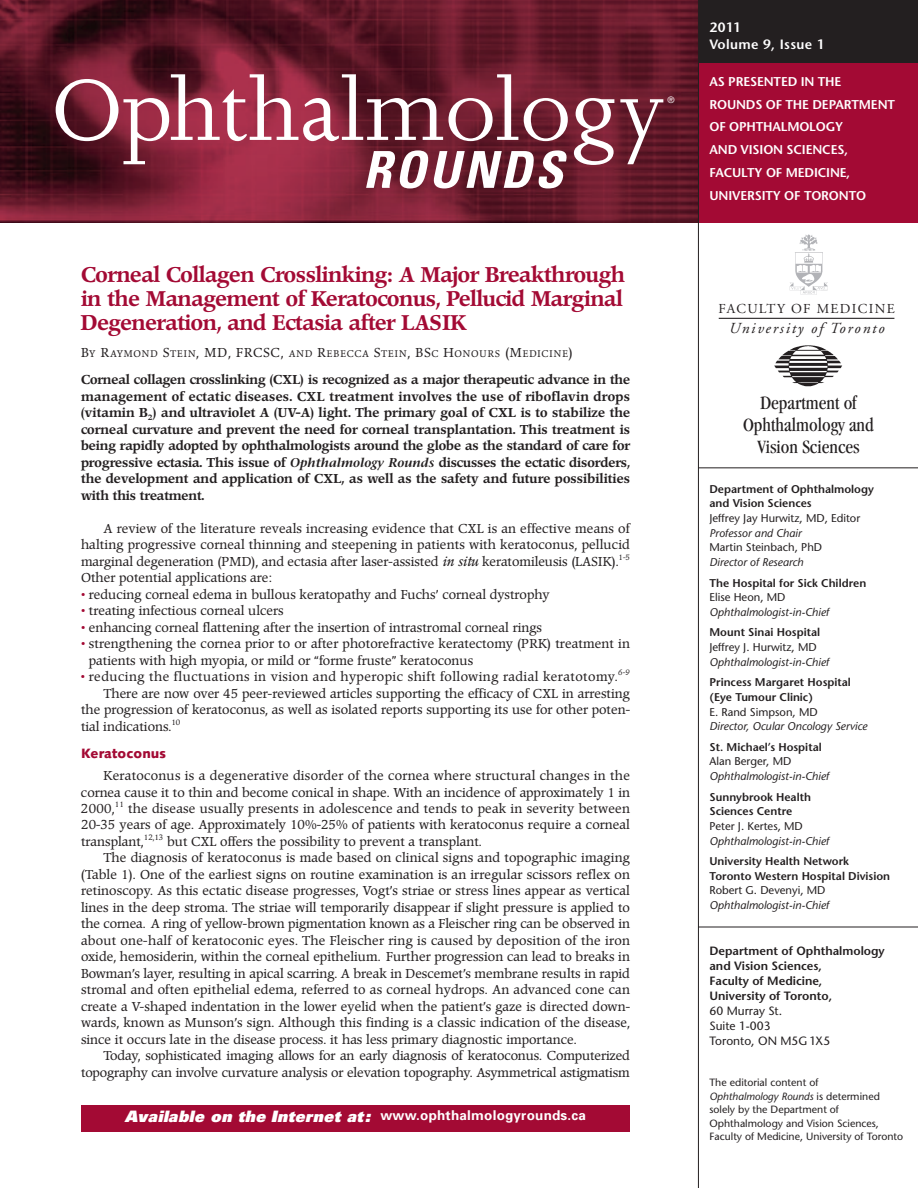
<style>
.page{position:relative;width:918px;height:1188px;background:#fff}
.page>*{position:absolute;margin:0;border:0;box-sizing:border-box;transform-origin:0 0}
.t1{font:99.75px "Joanna";color:#fff}
.t2{font:italic 700 condensed 51px "Univers";letter-spacing:.06em;color:#fff}
.t3{font:500 21px/24px "Poppl Pontifex BE";letter-spacing:-.01em;color:#a30a34;text-align:justify}
.t4{font:condensed 19.5px/21.9px "Garamond";color:#231f20;text-align:center}
.t5{font:italic 15.3px "Adobe Garamond";letter-spacing:.12em;color:#231f20}
.t6{font:13.65px "Adobe Garamond";letter-spacing:.1em;color:#231f20}
.t7{font:700 13.5px "Univers";letter-spacing:.015em;color:#fff}
.t8{font:600 13.5px/16.5px "Stone Sans";letter-spacing:.03em;color:#fff}
.t9{font:900 13.5px "Syntax";letter-spacing:.005em;color:#a30a34}
.t10{font:12.75px/16.5px "Poppl Pontifex BE";color:#231f20;text-align:justify}
.t11{font:500 12.75px/16.5px "Poppl Pontifex BE";letter-spacing:.015em;color:#231f20;text-align:justify}
.t12{font:600 12.75px/22.8px "Stone Sans";letter-spacing:-.01em;color:#fff}
.t13{font:12.75px "Poppl Pontifex BE";letter-spacing:.03em;color:#231f20}
.t14{font:600 12px/15px "Stone Sans";color:#231f20}
.t15{font:12px/15px "Stone Sans";color:#231f20}
.t16{font:600 11.25px/14.7px "Stone Sans";color:#231f20}
.t17{font:italic 11.25px "Stone Sans";color:#231f20}
.t18{font:11.25px "Stone Sans";color:#231f20}
.t19{font:10.5px/13.5px "Stone Sans";color:#231f20}
.t20{font:9.6px "Poppl Pontifex BE Regular SC";letter-spacing:.095em;color:#231f20}
.t21{font:9px "Helvetica Neue LT Std";color:#fff}
.t22{font:7.65px "Poppl Pontifex BE";color:#231f20}
.s1{font-size:12.75px}
.s2{font-family:"Stone Serif";font-weight:600;font-style:italic}
.s3{font-style:italic}
.s4{color:#a30a34}
.s5{font-weight:900;font-style:italic;font-size:15.75px}
</style>
<div class="page">
<div style="left:696px;top:0;width:222px;height:223px;background:#a30a34"></div>
<div style="left:696px;top:0;width:222px;height:63px;background:#231f20"></div>
<img style="left:0;top:0;width:698px;height:223px">
<hr style="left:698px;top:0;width:1px;height:1188px;background:#231f20">
<img style="left:774px;top:346px;width:68px;height:40px">
<hr style="left:698px;top:927px;width:220px;height:1px;background:#231f20">
<hr style="left:698px;top:467px;width:220px;height:1px;background:#231f20">
<img style="left:790px;top:234px;width:38px;height:60px">
<hr style="left:719px;top:318px;width:175px;height:1px;background:#231f20">
<div style="left:81px;top:1105px;width:549px;height:26px;background:#a30a34"></div>
<h1 class="t1" style="left:52px;top:72px;width:614px">Ophthalmology</h1>
<p class="t21" style="left:667px;top:97px;width:9px">®</p>
<h2 class="t2" style="left:363px;top:151px;width:201px">ROUNDS</h2>
<h3 class="t3" style="left:81px;top:264px;width:545px">Corneal Collagen Crosslinking: A Major Breakthrough in the Management of Keratoconus, Pellucid Marginal Degeneration, and Ectasia after LASIK</h3>
<p class="t20" style="left:81px;top:350px;width:493px"><span class="s1">B</span>Y <span class="s1">R</span>AYMOND <span class="s1">S</span>TEIN<span class="s1">, MD, FRCSC,</span> AND <span class="s1">R</span>EBECCA <span class="s1">S</span>TEIN<span class="s1">, BS</span>C <span class="s1">H</span>ONOURS <span class="s1">(M</span>EDICINE<span class="s1">)</span></p>
<p class="t11" style="left:81px;top:372px;width:551px">Corneal collagen crosslinking (CXL) is recognized as a major therapeutic advance in the management of ectatic diseases. CXL treatment involves the use of riboflavin drops (vitamin B<sub>2</sub>) and ultraviolet A (UV-A) light. The primary goal of CXL is to stabilize the corneal curvature and prevent the need for corneal transplantation. This treatment is being rapidly adopted by ophthalmologists around the globe as the standard of care for progressive ectasia. This issue of <span class="s2">Ophthalmology Rounds</span> discusses the ectatic disorders, the development and application of CXL, as well as the safety and future possibilities with this treatment.</p>
<p class="t10" style="left:81px;top:521px;width:551px;text-indent:22px">A review of the literature reveals increasing evidence that CXL is an effective means of halting progressive corneal thinning and steepening in patients with keratoconus, pellucid marginal degeneration (PMD), and ectasia after laser-assisted <span class="s3">in situ</span> keratomileusis (LASIK).</p>
<p class="t22" style="left:619px;top:554px;width:13px">1-5</p>
<p class="t10" style="left:81px;top:571px;width:193px">Other potential applications are:</p>
<p class="t10" style="left:81px;top:587px;width:470px"><span class="s4">•</span> reducing corneal edema in bullous keratopathy and Fuchs’ corneal dystrophy</p>
<p class="t10" style="left:81px;top:604px;width:204px"><span class="s4">•</span> treating infectious corneal ulcers</p>
<p class="t10" style="left:81px;top:620px;width:463px"><span class="s4">•</span> enhancing corneal flattening after the insertion of intrastromal corneal rings</p>
<p class="t10" style="left:89px;top:637px;width:543px;text-indent:-8px"><span class="s4">•</span> strengthening the cornea prior to or after photorefractive keratectomy (PRK) treatment in patients with high myopia, or mild or “forme fruste” keratoconus</p>
<p class="t13" style="left:81px;top:671px;width:538px"><span class="s4">•</span> reducing the fluctuations in vision and hyperopic shift following radial keratotomy.</p>
<p class="t22" style="left:618px;top:669px;width:13px">6-9</p>
<p class="t10" style="left:81px;top:686px;width:551px;text-indent:22px">There are now over 45 peer-reviewed articles supporting the efficacy of CXL in arresting the progression of keratoconus, as well as isolated reports supporting its use for other poten&shy;tial indications.</p>
<p class="t22" style="left:172px;top:719px;width:10px">10</p>
<p class="t9" style="left:81px;top:748px;width:87px">Keratoconus</p>
<p class="t10" style="left:81px;top:769px;width:551px;text-indent:23px">Keratoconus is a degenerative disorder of the cornea where structural changes in the cornea cause it to thin and become conical in shape. With an incidence of approximately 1 in 2000,<sup>11</sup> the disease usually presents in adolescence and tends to peak in severity between 20-35 years of age. Approximately 10%-25% of patients with keratoconus require a corneal transplant,<sup>12,13</sup> but CXL offers the possibility to prevent a transplant.</p>
<p class="t10" style="left:81px;top:851px;width:551px;text-indent:23px">The diagnosis of keratoconus is made based on clinical signs and topographic imaging (Table 1). One of the earliest signs on routine examination is an irregular scissors reflex on retinoscopy. As this ectatic disease progresses, Vogt’s striae or stress lines appear as vertical lines in the deep stroma. The striae will temporarily disappear if slight pressure is applied to the cornea. A ring of yellow-brown pigmentation known as a Fleischer ring can be observed in about one-half of keratoconic eyes. The Fleischer ring is caused by deposition of the iron oxide, hemosiderin, within the corneal epithelium. Further progression can lead to breaks in Bowman’s layer, resulting in apical scarring. A break in Descemet’s membrane results in rapid stromal and often epithelial edema, referred to as corneal hydrops. An advanced cone can create a V-shaped indentation in the lower eyelid when the patient’s gaze is directed down&shy;wards, known as Munson’s sign. Although this finding is a classic indication of the disease, since it occurs late in the disease process. it has less primary diagnostic importance.</p>
<p class="t10" style="left:81px;top:1049px;width:550px;text-align:right">Today, sophisticated imaging allows for an early diagnosis of keratoconus. Computerized topography can involve curvature analysis or elevation topography. Asymmetrical astigmatism</p>
<p class="t7" style="left:125px;top:1111px;width:463px"><span class="s5">Available on the Internet at:</span> www.ophthalmologyrounds.ca</p>
<p class="t8" style="left:710px;top:21px;width:117px">2011<br>Volume 9, Issue 1</p>
<p class="t12" style="left:710px;top:71px;width:187px">AS PRESENTED IN THE<br>ROUNDS OF THE DEPARTMENT<br>OF OPHTHALMOLOGY<br>AND VISION SCIENCES,<br>FACULTY OF MEDICINE,<br>UNIVERSITY OF TORONTO</p>
<p class="t6" style="left:718px;top:304px;width:178px">FACULTY OF MEDICINE</p>
<p class="t5" style="left:729px;top:322px;width:157px">University of Toronto</p>
<h3 class="t4" style="left:743px;top:394px;width:132px">Department of<br>Ophthalmology and<br>Vision Sciences</h3>
<p class="t16" style="left:710px;top:483px;width:166px">Department of Ophthalmology and Vision Sciences</p>
<p class="t18" style="left:710px;top:514px;width:152px">Jeffrey Jay Hurwitz, MD, Editor</p>
<p class="t17" style="left:710px;top:528px;width:94px">Professor and Chair</p>
<p class="t18" style="left:710px;top:543px;width:114px">Martin Steinbach, PhD</p>
<p class="t17" style="left:710px;top:558px;width:95px">Director of Research</p>
<p class="t16" style="left:710px;top:576px;width:158px">The Hospital for Sick Children</p>
<p class="t18" style="left:710px;top:593px;width:78px">Elise Heon, MD</p>
<p class="t17" style="left:710px;top:607px;width:121px">Ophthalmologist-in-Chief</p>
<p class="t16" style="left:710px;top:626px;width:112px">Mount Sinai Hospital</p>
<p class="t18" style="left:710px;top:643px;width:109px">Jeffrey J. Hurwitz, MD</p>
<p class="t17" style="left:710px;top:657px;width:121px">Ophthalmologist-in-Chief</p>
<p class="t16" style="left:710px;top:676px;width:143px">Princess Margaret Hospital (Eye Tumour Clinic)</p>
<p class="t18" style="left:710px;top:707px;width:110px">E. Rand Simpson, MD</p>
<p class="t17" style="left:710px;top:722px;width:159px">Director, Ocular Oncology Service</p>
<p class="t16" style="left:710px;top:741px;width:114px">St. Michael’s Hospital</p>
<p class="t18" style="left:710px;top:757px;width:83px">Alan Berger, MD</p>
<p class="t17" style="left:710px;top:772px;width:121px">Ophthalmologist-in-Chief</p>
<p class="t16" style="left:710px;top:791px;width:103px">Sunnybrook Health<br>Sciences Centre</p>
<p class="t18" style="left:710px;top:822px;width:95px">Peter J. Kertes, MD</p>
<p class="t17" style="left:710px;top:836px;width:121px">Ophthalmologist-in-Chief</p>
<p class="t16" style="left:710px;top:855px;width:182px">University Health Network<br>Toronto Western Hospital Division</p>
<p class="t18" style="left:710px;top:886px;width:118px">Robert G. Devenyi, MD</p>
<p class="t17" style="left:710px;top:901px;width:121px">Ophthalmologist-in-Chief</p>
<p class="t14" style="left:710px;top:945px;width:177px">Department of Ophthalmology and Vision Sciences,<br>Faculty of Medicine,<br>University of Toronto,</p>
<p class="t15" style="left:710px;top:1005px;width:122px">60 Murray St.<br>Suite 1-003<br>Toronto, ON M5G 1X5</p>
<p class="t19" style="left:710px;top:1077px;width:195px">The editorial content of<br><span class="s3">Ophthalmology Rounds</span> is determined solely by the Department of Ophthalmology and Vision Sciences, Faculty of Medicine, University of Toronto</p>
</div>
